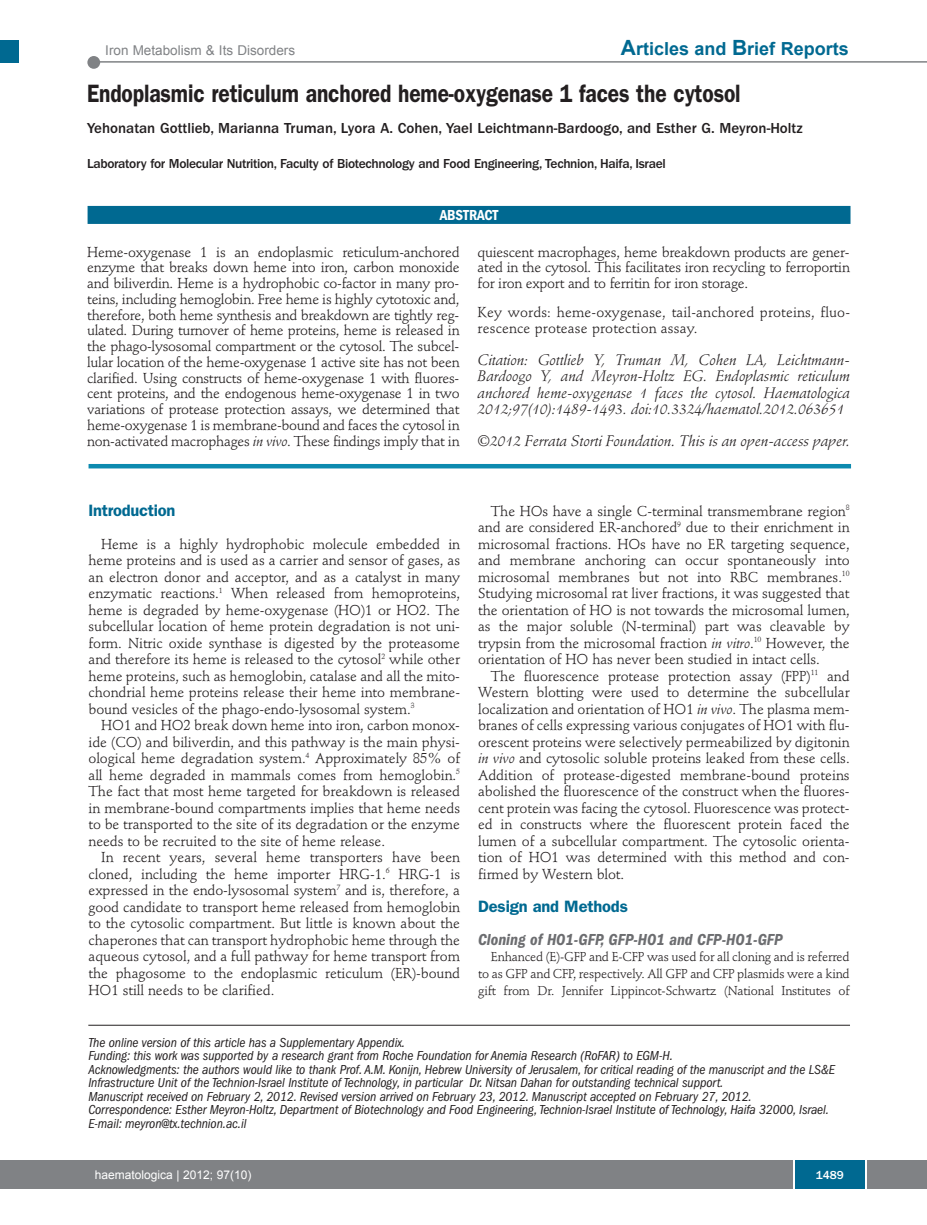
<style>
.page{position:relative;width:927px;height:1225px;background:#fff}
.page>*{position:absolute;margin:0;border:0;box-sizing:border-box;transform-origin:0 0}
.t1{font:600 25.2px "Franklin Gothic";letter-spacing:-.005em;color:#231f20;scale:.83 1}
.t2{font:700 18px "Arial";color:#006991}
.t3{font:italic 600 condensed 16.5px "Franklin Gothic";color:#6c6d70}
.t4{font:600 16.5px "Franklin Gothic";letter-spacing:-.01em;color:#006991}
.t5{font:italic 15.15px "Stempel Schneidler";letter-spacing:-.005em;color:#231f20}
.t6{font:italic 15px/16.5px "Stempel Schneidler";letter-spacing:-.005em;color:#231f20;text-align:justify}
.t7{font:500 15px "Franklin Gothic";color:#231f20}
.t8{font:600 condensed 15px "Franklin Gothic";letter-spacing:-.005em;color:#fff}
.t9{font:14.25px/16.5px "Stempel Schneidler";letter-spacing:-.005em;color:#231f20;text-align:justify}
.t10{font:italic condensed 13.5px/13.5px "Franklin Gothic";letter-spacing:-.005em;color:#231f20}
.t11{font:500 13.5px "Franklin Gothic";letter-spacing:-.025em;color:#231f20}
.t12{font:13.5px "Arial";color:#808285}
.t13{font:12.75px/16.5px "Stempel Schneidler";letter-spacing:-.015em;color:#231f20;text-align:justify}
.t14{font:12px "Arial";color:#fff}
.t15{font:500 12px "Franklin Gothic";color:#fff}
.s1{font-size:21px}
.s2{font-style:italic}
</style>
<div class="page">
<div style="left:87px;top:56px;width:13px;height:13px;background:#808285;border-radius:50%"></div>
<hr style="left:95px;top:61px;width:832px;height:2px;background:#808285">
<div style="left:17px;top:1160px;width:910px;height:28px;background:#808285"></div>
<div style="left:795px;top:1160px;width:70px;height:28px;background:#006991"></div>
<hr style="left:793px;top:1160px;width:2px;height:28px;background:#fff">
<hr style="left:865px;top:1160px;width:2px;height:28px;background:#fff">
<div style="left:0;top:40px;width:19px;height:22px;background:#006991"></div>
<div style="left:0;top:1160px;width:18px;height:28px;background:#808285"></div>
<hr style="left:88px;top:1025px;width:762px;height:1px;background:#231f20">
<div style="left:88px;top:206px;width:762px;height:18px;background:#006991"></div>
<hr style="left:89px;top:464px;width:762px;height:4px;background:#0d8aaf">
<p class="t12" style="left:105px;top:43px;width:191px">Iron Metabolism &amp; Its Disorders</p>
<p class="t2" style="left:621px;top:39px;width:229px"><span class="s1">A</span>rticles and <span class="s1">B</span>rief Reports</p>
<h1 class="t1" style="left:87px;top:85px;width:789px">Endoplasmic reticulum anchored heme-oxygenase 1 faces the cytosol</h1>
<p class="t7" style="left:87px;top:123px;width:717px">Yehonatan Gottlieb, Marianna Truman, Lyora A. Cohen, Yael Leichtmann-Bardoogo, and Esther G. Meyron-Holtz</p>
<p class="t11" style="left:87px;top:159px;width:580px">Laboratory for Molecular Nutrition, Faculty of Biotechnology and Food Engineering, Technion, Haifa, Israel</p>
<p class="t8" style="left:440px;top:210px;width:60px">ABSTRACT</p>
<p class="t9" style="left:87px;top:245px;width:374px;line-height:15.8px">Heme-oxygenase 1 is an endoplasmic reticulum-anchored enzyme that breaks down heme into iron, carbon monoxide and biliverdin. Heme is a hydrophobic co-factor in many pro&shy;teins, including hemoglobin. Free heme is highly cytotoxic and, therefore, both heme synthesis and breakdown are tightly reg&shy;ulated. During turnover of heme proteins, heme is released in the phago-lysosomal compartment or the cytosol. The subcel&shy;lular location of the heme-oxygenase 1 active site has not been clarified. Using constructs of heme-oxygenase 1 with fluores&shy;cent proteins, and the endogenous heme-oxygenase 1 in two variations of protease protection assays, we determined that heme-oxygenase 1 is membrane-bound and faces the cytosol in non-activated macrophages <span class="s2">in vivo</span>. These findings imply that in</p>
<p class="t9" style="left:478px;top:245px;width:374px;line-height:15.8px">quiescent macrophages, heme breakdown products are gener&shy;ated in the cytosol. This facilitates iron recycling to ferroportin for iron export and to ferritin for iron storage.</p>
<p class="t9" style="left:478px;top:306px;width:374px;line-height:15.8px">Key words: heme-oxygenase, tail-anchored proteins, fluo&shy;rescence protease protection assay.</p>
<p class="t6" style="left:478px;top:353px;width:374px">Citation: Gottlieb Y, Truman M, Cohen LA, Leichtmann-Bardoogo Y, and Meyron-Holtz EG. Endoplasmic reticulum anchored heme-oxygenase 1 faces the cytosol. Haematologica 2012;97(10):1489-1493. doi:10.3324/haematol.2012.063651</p>
<p class="t5" style="left:478px;top:434px;width:374px">©2012 Ferrata Storti Foundation. This is an open-access paper.</p>
<p class="t4" style="left:89px;top:504px;width:88px">Introduction</p>
<p class="t9" style="left:89px;top:537px;width:373px;text-indent:13px">Heme is a highly hydrophobic molecule embedded in heme proteins and is used as a carrier and sensor of gases, as an electron donor and acceptor, and as a catalyst in many enzymatic reactions.<sup>1</sup> When released from hemoproteins, heme is degraded by heme-oxygenase (HO)1 or HO2. The subcellular location of heme protein degradation is not uni&shy;form. Nitric oxide synthase is digested by the proteasome and therefore its heme is released to the cytosol<sup>2</sup> while other heme proteins, such as hemoglobin, catalase and all the mito&shy;chondrial heme proteins release their heme into membrane&shy;bound vesicles of the phago-endo-lysosomal system.<sup>3</sup></p>
<p class="t9" style="left:89px;top:718px;width:373px;text-indent:13px">HO1 and HO2 break down heme into iron, carbon monox&shy;ide (CO) and biliverdin, and this pathway is the main physi&shy;ological heme degradation system.<sup>4</sup> Approximately 85% of all heme degraded in mammals comes from hemoglobin.<sup>5<br></sup>The fact that most heme targeted for breakdown is released in membrane-bound compartments implies that heme needs to be transported to the site of its degradation or the enzyme needs to be recruited to the site of heme release.</p>
<p class="t9" style="left:89px;top:850px;width:373px;text-indent:13px">In recent years, several heme transporters have been cloned, including the heme importer HRG-1.<sup>6</sup> HRG-1 is expressed in the endo-lysosomal system<sup>7</sup> and is, therefore, a good candidate to transport heme released from hemoglobin to the cytosolic compartment. But little is known about the chaperones that can transport hydrophobic heme through the aqueous cytosol, and a full pathway for heme transport from the phagosome to the endoplasmic reticulum (ER)-bound HO1 still needs to be clarified.</p>
<p class="t9" style="left:478px;top:504px;width:373px;text-indent:13px">The HOs have a single C-terminal transmembrane region<sup>8 </sup>and are considered ER-anchored<sup>9</sup> due to their enrichment in microsomal fractions. HOs have no ER targeting sequence, and membrane anchoring can occur spontaneously into microsomal membranes but not into RBC membranes.<sup>10<br></sup>Studying microsomal rat liver fractions, it was suggested that the orientation of HO is not towards the microsomal lumen, as the major soluble (N-terminal) part was cleavable by trypsin from the microsomal fraction <span class="s2">in vitro</span>.<sup>10</sup> However, the orientation of HO has never been studied in intact cells.</p>
<p class="t9" style="left:478px;top:669px;width:373px;text-indent:13px">The fluorescence protease protection assay (FPP)<sup>11</sup> and Western blotting were used to determine the subcellular localization and orientation of HO1 <span class="s2">in vivo</span>. The plasma mem&shy;branes of cells expressing various conjugates of HO1 with flu&shy;orescent proteins were selectively permeabilized by digitonin <span class="s2">in vivo</span> and cytosolic soluble proteins leaked from these cells.<br>Addition of protease-digested membrane-bound proteins abolished the fluorescence of the construct when the fluores&shy;cent protein was facing the cytosol. Fluorescence was protect&shy;ed in constructs where the fluorescent protein faced the lumen of a subcellular compartment. The cytosolic orienta&shy;tion of HO1 was determined with this method and con&shy;firmed by Western blot.</p>
<p class="t4" style="left:478px;top:900px;width:151px">Design and Methods</p>
<p class="t3" style="left:478px;top:933px;width:306px">Cloning of HO1-GFP, GFP-HO1 and CFP-HO1-GFP</p>
<p class="t13" style="left:478px;top:950px;width:373px;text-indent:13px">Enhanced (E)-GFP and E-CFP was used for all cloning and is referred to as GFP and CFP, respectively. All GFP and CFP plasmids were a kind gift from Dr. Jennifer Lippincot-Schwartz (National Institutes of</p>
<p class="t10" style="left:88px;top:1036px;width:748px">The online version of this article has a Supplementary Appendix.<br>Funding: this work was supported by a research grant from Roche Foundation for Anemia Research (RoFAR) to EGM-H.<br>Acknowledgments: the authors would like to thank Prof. A.M. Konijn, Hebrew University of Jerusalem, for critical reading of the manuscript and the LS&amp;E Infrastructure Unit of the Technion-Israel Institute of Technology, in particular Dr. Nitsan Dahan for outstanding technical support.<br>Manuscript received on February 2, 2012. Revised version arrived on February 23, 2012. Manuscript accepted on February 27, 2012.<br>Correspondence: Esther Meyron-Holtz, Department of Biotechnology and Food Engineering, Technion-Israel Institute of Technology, Haifa 32000, Israel.<br>E-mail: meyron@tx.technion.ac.il</p>
<p class="t14" style="left:95px;top:1167px;width:158px">haematologica | 2012; 97(10)</p>
<p class="t15" style="left:816px;top:1171px;width:30px">1489</p>
</div>
